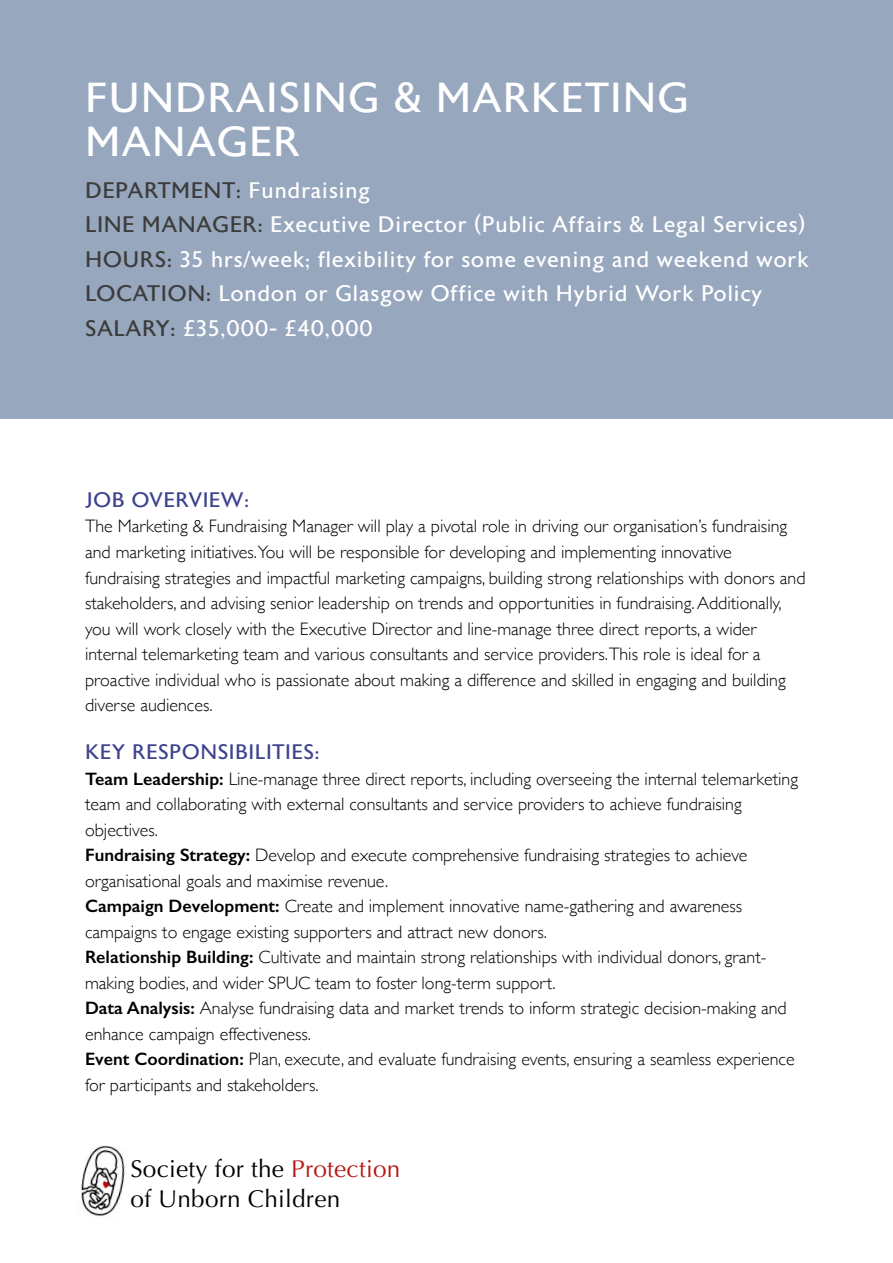
<style>
.page{position:relative;width:893px;height:1263px;background:#fff}
.page>*{position:absolute;margin:0;border:0;box-sizing:border-box;transform-origin:0 0}
.t1{font:42px/43.5px "Astoria Sans";letter-spacing:.02em;color:#fff}
.t2{font:24.3px/29.2px "Optima";letter-spacing:.01em;color:#000}
.t3{font:22.5px/34.5px "Astoria Sans";letter-spacing:.02em;color:#fff}
.t4{font:21px "Astoria Sans";letter-spacing:.02em;color:#3d428d}
.t5{font:300 18px/25.5px "Gill Sans";color:#000}
.s1{color:#3c3c3b}
.s2{font-weight:600}
.s3{color:#b61817}
</style>
<div class="page">
<div style="left:0;top:0;width:893px;height:419px;background:#97a7be"></div>
<img style="left:81px;top:1145px;width:44px;height:72px">
<h1 class="t1" style="left:85px;top:77px;width:605px">FUNDRAISING &amp; MARKETING<br>MANAGER</h1>
<p class="t3" style="left:85px;top:173px;width:725px"><span class="s1">DEPARTMENT:</span> Fundraising<br><span class="s1">LINE MANAGER:</span> Executive Director (Public Affairs &amp; Legal Services)<br><span class="s1">HOURS:</span> 35 hrs/week; flexibility for some evening and weekend work <span class="s1">LOCATION:</span> London or Glasgow Office with Hybrid Work Policy <span class="s1">SALARY:</span> £35,000- £40,000</p>
<p class="t4" style="left:85px;top:488px;width:166px">JOB OVERVIEW:</p>
<p class="t5" style="left:85px;top:514px;width:722px">The Marketing &amp; Fundraising Manager will play a pivotal role in driving our organisation’s fundraising and marketing initiatives.You will be responsible for developing and implementing innovative fundraising strategies and impactful marketing campaigns, building strong relationships with donors and stakeholders, and advising senior leadership on trends and opportunities in fundraising. Additionally, you will work closely with the Executive Director and line-manage three direct reports, a wider internal telemarketing team and various consultants and service providers.This role is ideal for a proactive individual who is passionate about making a difference and skilled in engaging and building diverse audiences.</p>
<p class="t4" style="left:85px;top:740px;width:236px">KEY RESPONSIBILITIES:</p>
<p class="t5" style="left:85px;top:766px;width:714px"><span class="s2">Team Leadership:</span> Line-manage three direct reports, including overseeing the internal telemarketing team and collaborating with external consultants and service providers to achieve fundraising objectives.<br><span class="s2">Fundraising Strategy:</span> Develop and execute comprehensive fundraising strategies to achieve organisational goals and maximise revenue.<br><span class="s2">Campaign Development:</span> Create and implement innovative name-gathering and awareness campaigns to engage existing supporters and attract new donors.<br><span class="s2">Relationship Building:</span> Cultivate and maintain strong relationships with individual donors, grant&shy;making bodies, and wider SPUC team to foster long-term support.<br><span class="s2">Data Analysis:</span> Analyse fundraising data and market trends to inform strategic decision-making and enhance campaign effectiveness.<br><span class="s2">Event Coordination:</span> Plan, execute, and evaluate fundraising events, ensuring a seamless experience for participants and stakeholders.</p>
<h2 class="t2" style="left:131px;top:1155px;width:271px">Society for the <span class="s3">Protection </span>of Unborn Children</h2>
</div>
